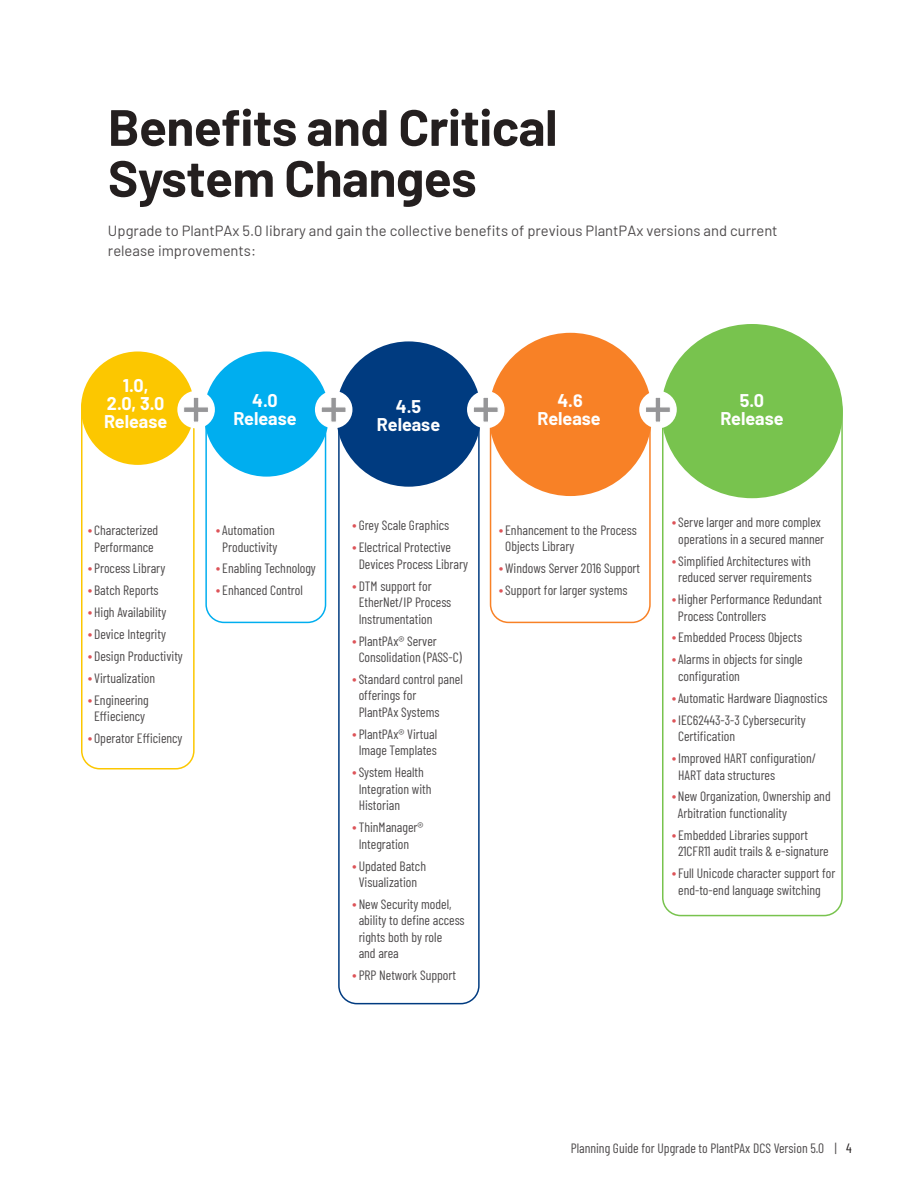
<style>
.page{position:relative;width:918px;height:1188px;background:#fff}
.page>*{position:absolute;margin:0;border:0;box-sizing:border-box;transform-origin:0 0}
.t1{font:700 51px/51px "Barlow";letter-spacing:-.01em;color:#241f1f}
.t2{font:700 18px/18px "Barlow";color:#fff;text-align:center}
.t3{font:14.85px/19.5px "Barlow";color:#4e4b4c}
.t4{font:13.5px/16.5px "Barlow Condensed";color:#4e4b4c}
.s1{font-family:"Barlow";font-size:15px;color:#dd5459}
.s2{color:#241f1f}
</style>
<div class="page">
<div style="left:662px;top:392px;width:181px;height:524px;border:2px solid #78c34e;border-radius:18px"></div>
<div style="left:661px;top:324px;width:182px;height:174px;background:#78c34e;border-radius:50%"></div>
<div style="left:490px;top:392px;width:161px;height:231px;border:2px solid #f88126;border-radius:18px"></div>
<div style="left:489px;top:333px;width:163px;height:163px;background:#f88126;border-radius:50%"></div>
<div style="left:338px;top:398px;width:142px;height:606px;border:2px solid #003b80;border-radius:18px"></div>
<div style="left:336px;top:341px;width:145px;height:146px;background:#003b80;border-radius:50%"></div>
<div style="left:205px;top:392px;width:121px;height:231px;border:2px solid #00aeef;border-radius:18px"></div>
<div style="left:204px;top:352px;width:125px;height:125px;background:#00aeef;border-radius:50%"></div>
<div style="left:81px;top:389px;width:114px;height:381px;border:2px solid #fcc700;border-radius:18px"></div>
<div style="left:81px;top:352px;width:113px;height:113px;background:#fcc700;border-radius:50%"></div>
<div style="left:177px;top:391px;width:38px;height:37px;background:#fff;border-radius:50%"></div>
<svg style="left:184px;top:397px;width:24px;height:25px"></svg>
<div style="left:315px;top:391px;width:37px;height:37px;background:#fff;border-radius:50%"></div>
<svg style="left:321px;top:397px;width:25px;height:25px"></svg>
<div style="left:467px;top:391px;width:38px;height:37px;background:#fff;border-radius:50%"></div>
<svg style="left:473px;top:397px;width:25px;height:25px"></svg>
<div style="left:639px;top:391px;width:38px;height:37px;background:#fff;border-radius:50%"></div>
<svg style="left:646px;top:397px;width:24px;height:25px"></svg>
<h1 class="t1" style="left:108px;top:98px;width:451px">Benefits and Critical<br>System Changes</h1>
<p class="t3" style="left:108px;top:220px;width:671px">Upgrade to PlantPAx 5.0 library and gain the collective benefits of previous PlantPAx versions and current release improvements:</p>
<h2 class="t2" style="left:104px;top:376px;width:65px">1.0,<br>2.0, 3.0<br>Release</h2>
<h2 class="t2" style="left:233px;top:390px;width:65px">4.0<br>Release</h2>
<p class="t4" style="left:88px;top:521px;width:72px;text-align:center"><span class="s1">•</span> Characterized<br>Performance</p>
<p class="t4" style="left:88px;top:559px;width:79px"><span class="s1">•</span> Process Library</p>
<p class="t4" style="left:88px;top:581px;width:72px"><span class="s1">•</span> Batch Reports</p>
<p class="t4" style="left:88px;top:603px;width:80px"><span class="s1">•</span> High Availability</p>
<p class="t4" style="left:88px;top:625px;width:80px"><span class="s1">•</span> Device Integrity</p>
<p class="t4" style="left:88px;top:647px;width:97px"><span class="s1">•</span> Design Productivity</p>
<p class="t4" style="left:88px;top:669px;width:69px"><span class="s1">•</span> Virtualization</p>
<p class="t4" style="left:88px;top:691px;width:63px;text-align:center"><span class="s1">•</span> Engineering<br>Effieciency</p>
<p class="t4" style="left:88px;top:729px;width:96px"><span class="s1">•</span> Operator Efficiency</p>
<p class="t4" style="left:216px;top:521px;width:63px;text-align:center"><span class="s1">•</span> Automation<br>Productivity</p>
<p class="t4" style="left:216px;top:559px;width:101px"><span class="s1">•</span> Enabling Technology</p>
<p class="t4" style="left:216px;top:581px;width:89px"><span class="s1">•</span> Enhanced Control</p>
<h2 class="t2" style="left:377px;top:397px;width:65px">4.5<br>Release</h2>
<h2 class="t2" style="left:537px;top:390px;width:65px">4.6<br>Release</h2>
<h2 class="t2" style="left:720px;top:390px;width:65px">5.0<br>Release</h2>
<p class="t4" style="left:352px;top:516px;width:99px"><span class="s1">•</span> Grey Scale Graphics</p>
<p class="t4" style="left:359px;top:538px;width:111px;text-indent:-6px"><span class="s1">•</span> Electrical Protective<br>Devices Process Library</p>
<p class="t4" style="left:359px;top:577px;width:94px;text-indent:-6px"><span class="s1">•</span> DTM support for<br>EtherNet/IP Process<br>Instrumentation</p>
<p class="t4" style="left:359px;top:631px;width:105px;text-indent:-6px"><span class="s1">•</span> PlantPAx® Server<br>Consolidation (PASS-C)</p>
<p class="t4" style="left:359px;top:670px;width:106px;text-indent:-6px"><span class="s1">•</span> Standard control panel offerings for<br>PlantPAx Systems</p>
<p class="t4" style="left:352px;top:725px;width:86px;text-align:center"><span class="s1">•</span> PlantPAx® Virtual<br>Image Templates</p>
<p class="t4" style="left:359px;top:763px;width:74px;text-indent:-6px"><span class="s1">•</span> System Health<br>Integration with<br>Historian</p>
<p class="t4" style="left:352px;top:818px;width:73px;text-align:center"><span class="s1">•</span> ThinManager®<br>Integration</p>
<p class="t4" style="left:352px;top:856px;width:75px;text-align:center"><span class="s1">•</span> Updated Batch<br>Visualization</p>
<p class="t4" style="left:359px;top:895px;width:107px;text-indent:-6px"><span class="s1">•</span> New Security model, ability to define access rights both by role<br>and area</p>
<p class="t4" style="left:352px;top:966px;width:105px"><span class="s1">•</span> PRP Network Support</p>
<p class="t4" style="left:505px;top:521px;width:133px;text-indent:-6px"><span class="s1">•</span> Enhancement to the Process<br>Objects Library</p>
<p class="t4" style="left:499px;top:559px;width:143px"><span class="s1">•</span>Windows Server 2016 Support</p>
<p class="t4" style="left:499px;top:581px;width:130px"><span class="s1">•</span> Support for larger systems</p>
<p class="t4" style="left:672px;top:513px;width:154px;text-align:center"><span class="s1">•</span> Serve larger and more complex operations in a secured manner</p>
<p class="t4" style="left:672px;top:552px;width:142px;text-align:center"><span class="s1">•</span> Simplified Architectures with reduced server requirements</p>
<p class="t4" style="left:678px;top:590px;width:146px;text-indent:-6px"><span class="s1">•</span>Higher Performance Redundant<br>Process Controllers</p>
<p class="t4" style="left:672px;top:628px;width:132px"><span class="s1">•</span> Embedded Process Objects</p>
<p class="t4" style="left:678px;top:650px;width:126px;text-indent:-6px"><span class="s1">•</span> Alarms in objects for single configuration</p>
<p class="t4" style="left:672px;top:689px;width:157px"><span class="s1">•</span> Automatic Hardware Diagnostics</p>
<p class="t4" style="left:678px;top:711px;width:129px;text-indent:-6px"><span class="s1">•</span>IEC62443-3-3 Cybersecurity<br>Certification</p>
<p class="t4" style="left:678px;top:749px;width:140px;text-indent:-6px"><span class="s1">•</span>Improved HART configuration/<br>HART data structures</p>
<p class="t4" style="left:678px;top:787px;width:154px;text-indent:-6px"><span class="s1">•</span>New Organization, Ownership and<br>Arbitration functionality</p>
<p class="t4" style="left:678px;top:826px;width:152px;text-indent:-6px"><span class="s1">•</span> Embedded Libraries support<br>21CFR11 audit trails &amp; e-signature</p>
<p class="t4" style="left:678px;top:864px;width:159px;text-indent:-6px"><span class="s1">•</span> Full Unicode character support for end-to-end language switching</p>
<p class="t4" style="left:571px;top:1139px;width:282px">Planning Guide for Upgrade to PlantPAx DCS Version 5.0 | <span class="s2">4</span></p>
</div>
